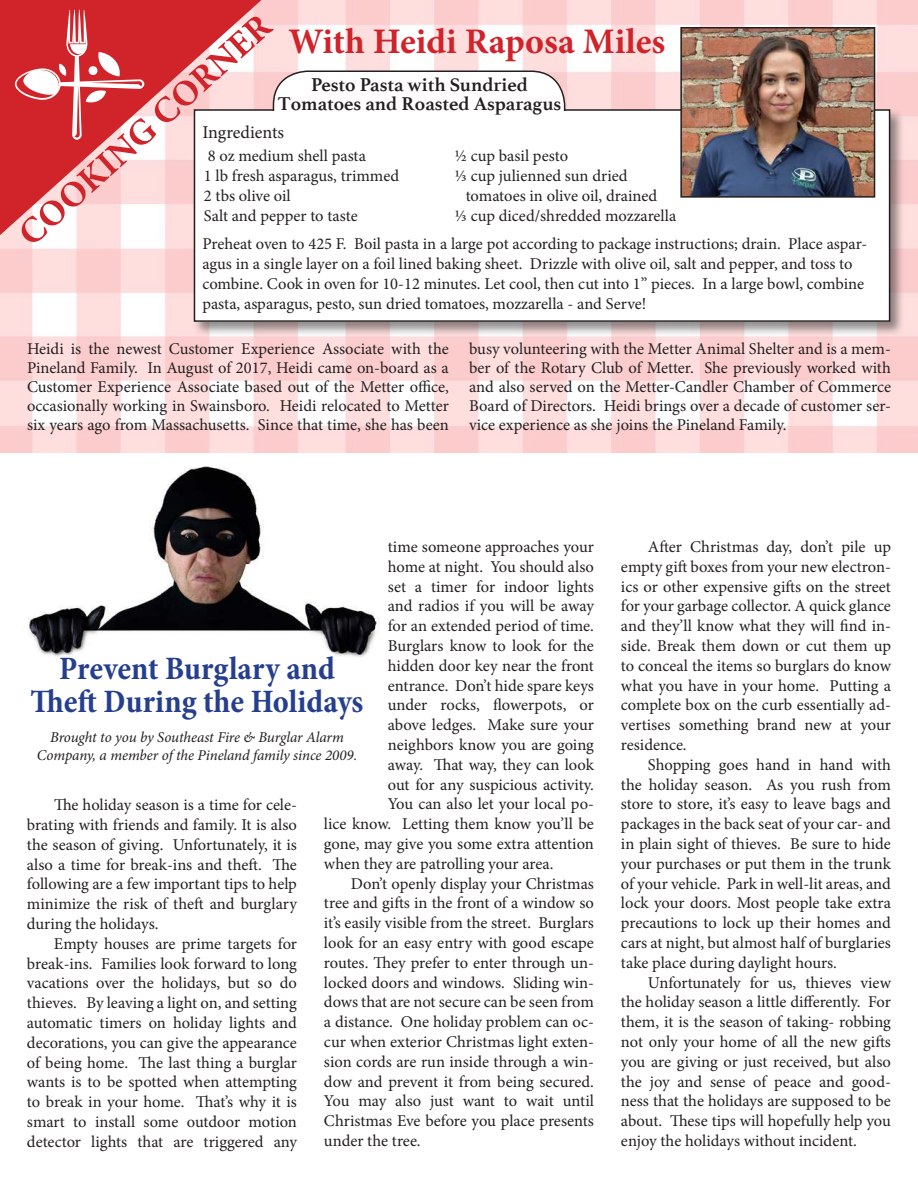
<style>
.page{position:relative;width:918px;height:1188px;background:#fff}
.page>*{position:absolute;margin:0;border:0;box-sizing:border-box;transform-origin:0 0}
.t1{font:700 36px "Minion Pro";color:#d1232a}
.t2{font:700 condensed 33px/33px "Minion Pro";color:#253f8e;text-align:center}
.t3{font:700 19.5px/19.5px "Athelas";color:#231f20;text-align:center}
.t4{font:18px "Minion Pro";color:#231f20}
.t5{font:16.5px/19.8px "Minion Pro";color:#231f20;text-align:justify}
.t6{font:italic 15px/18px "Minion Pro";letter-spacing:-.01em;color:#231f20;text-align:center}
</style>
<div class="page">
<img style="left:0;top:0;width:918px;height:453px">
<svg style="left:0;top:0;width:261px;height:235px"></svg>
<svg style="left:15px;top:9px;width:129px;height:131px"></svg>
<div style="left:192px;top:108px;width:713px;height:229px;background:#231f20;opacity:.5"></div>
<div style="left:194px;top:110px;width:696px;height:211px;background:#fff"></div>
<div style="left:194px;top:109px;width:696px;height:213px;border:2px solid #231f20"></div>
<div style="left:273px;top:71px;width:292px;height:90px;background:#fff;border-radius:34px"></div>
<div style="left:273px;top:70px;width:292px;height:92px;border:2px solid #231f20;border-radius:34px"></div>
<div style="left:258px;top:111px;width:312px;height:84px;background:#fff"></div>
<img style="left:683px;top:30px;width:189px;height:165px">
<div style="left:680px;top:27px;width:195px;height:171px;border:2px solid #231f20"></div>
<img style="left:23px;top:466px;width:356px;height:191px">
<h1 class="t1" style="left:7px;top:220px;width:328px;rotate:-42deg">COOKING CORNER</h1>
<h1 class="t1" style="left:289px;top:16px;width:378px">With Heidi Raposa Miles</h1>
<p class="t3" style="left:278px;top:74px;width:285px">Pesto Pasta with Sundried<br>Tomatoes and Roasted Asparagus</p>
<p class="t4" style="left:202px;top:120px;width:83px">Ingredients</p>
<p class="t5" style="left:204px;top:146px;width:197px;text-align:left">8 oz medium shell pasta<br>1 lb fresh asparagus, trimmed<br>2 tbs olive oil<br>Salt and pepper to taste</p>
<p class="t5" style="left:454px;top:146px;width:115px">½ cup basil pesto</p>
<p class="t5" style="left:454px;top:166px;width:175px">1/3 cup julienned sun dried</p>
<p class="t5" style="left:466px;top:186px;width:193px">tomatoes in olive oil, drained</p>
<p class="t5" style="left:454px;top:206px;width:223px">1/3 cup diced/shredded mozzarella</p>
<p class="t5" style="left:202px;top:234px;width:666px;text-align:left">Preheat oven to 425 F. Boil pasta in a large pot according to package instructions; drain. Place aspar&shy;agus in a single layer on a foil lined baking sheet. Drizzle with olive oil, salt and pepper, and toss to combine. Cook in oven for 10-12 minutes. Let cool, then cut into 1” pieces. In a large bowl, combine pasta, asparagus, pesto, sun dried tomatoes, mozzarella - and Serve!</p>
<p class="t5" style="left:27px;top:340px;width:423px;line-height:19px">Heidi is the newest Customer Experience Associate with the Pineland Family. In August of 2017, Heidi came on-board as a Customer Experience Associate based out of the Metter office, occasionally working in Swainsboro. Heidi relocated to Metter six years ago from Massachusetts. Since that time, she has been</p>
<p class="t5" style="left:469px;top:340px;width:423px;line-height:19px">busy volunteering with the Metter Animal Shelter and is a mem&shy;ber of the Rotary Club of Metter. She previously worked with and also served on the Metter-Candler Chamber of Commerce Board of Directors. Heidi brings over a decade of customer ser&shy;vice experience as she joins the Pineland Family.</p>
<p class="t5" style="left:388px;top:537px;width:208px">time someone approaches your</p>
<p class="t5" style="left:388px;top:557px;width:208px">home at night. You should also</p>
<p class="t5" style="left:388px;top:577px;width:208px">set a timer for indoor lights</p>
<p class="t5" style="left:388px;top:596px;width:208px">and radios if you will be away</p>
<p class="t5" style="left:388px;top:616px;width:208px">for an extended period of time.</p>
<p class="t5" style="left:388px;top:636px;width:208px">Burglars know to look for the</p>
<p class="t5" style="left:388px;top:656px;width:208px">hidden door key near the front</p>
<p class="t5" style="left:388px;top:676px;width:208px">entrance. Don’t hide spare keys</p>
<p class="t5" style="left:388px;top:695px;width:208px">under rocks, flowerpots, or</p>
<p class="t5" style="left:388px;top:715px;width:208px">above ledges. Make sure your</p>
<p class="t5" style="left:388px;top:735px;width:208px">neighbors know you are going</p>
<p class="t5" style="left:388px;top:755px;width:208px">away. That way, they can look</p>
<p class="t5" style="left:388px;top:775px;width:208px">out for any suspicious activity.</p>
<p class="t5" style="left:388px;top:794px;width:208px">You can also let your local po-</p>
<p class="t5" style="left:324px;top:814px;width:272px">lice know. Letting them know you’ll be</p>
<p class="t5" style="left:324px;top:834px;width:271px">gone, may give you some extra attention</p>
<p class="t5" style="left:324px;top:854px;width:231px">when they are patrolling your area.</p>
<p class="t5" style="left:351px;top:874px;width:245px">Don’t openly display your Christmas</p>
<p class="t5" style="left:324px;top:893px;width:272px">tree and gifts in the front of a window so</p>
<p class="t5" style="left:324px;top:913px;width:271px">it’s easily visible from the street. Burglars</p>
<p class="t5" style="left:324px;top:933px;width:272px">look for an easy entry with good escape</p>
<p class="t5" style="left:324px;top:953px;width:272px">routes. They prefer to enter through un-</p>
<p class="t5" style="left:324px;top:973px;width:272px">locked doors and windows. Sliding win-</p>
<p class="t5" style="left:324px;top:992px;width:272px">dows that are not secure can be seen from</p>
<p class="t5" style="left:324px;top:1012px;width:272px">a distance. One holiday problem can oc-</p>
<p class="t5" style="left:324px;top:1032px;width:272px">cur when exterior Christmas light exten-</p>
<p class="t5" style="left:324px;top:1052px;width:272px">sion cords are run inside through a win-</p>
<p class="t5" style="left:324px;top:1072px;width:271px">dow and prevent it from being secured.</p>
<p class="t5" style="left:324px;top:1091px;width:272px">You may also just want to wait until</p>
<p class="t5" style="left:324px;top:1111px;width:272px">Christmas Eve before you place presents</p>
<p class="t5" style="left:324px;top:1131px;width:98px">under the tree.</p>
<h2 class="t2" style="left:31px;top:652px;width:335px">Prevent Burglary and<br>Theft During the Holidays</h2>
<p class="t6" style="left:37px;top:728px;width:322px">Brought to you by Southeast Fire &amp; Burglar Alarm<br>Company, a member of the Pineland family since 2009.</p>
<p class="t5" style="left:27px;top:795px;width:272px;text-indent:27px">The holiday season is a time for cele&shy;brating with friends and family. It is also the season of giving. Unfortunately, it is also a time for break-ins and theft. The following are a few important tips to help minimize the risk of theft and burglary during the holidays.</p>
<p class="t5" style="left:27px;top:934px;width:272px;text-indent:27px">Empty houses are prime targets for break-ins. Families look forward to long vacations over the holidays, but so do thieves. By leaving a light on, and setting automatic timers on holiday lights and decorations, you can give the appearance of being home. The last thing a burglar wants is to be spotted when attempting to break in your home. That’s why it is smart to install some outdoor motion detector lights that are triggered any</p>
<p class="t5" style="left:621px;top:537px;width:272px;text-indent:27px">After Christmas day, don’t pile up empty gift boxes from your new electron&shy;ics or other expensive gifts on the street for your garbage collector. A quick glance and they’ll know what they will find in&shy;side. Break them down or cut them up to conceal the items so burglars do know what you have in your home. Putting a complete box on the curb essentially ad&shy;vertises something brand new at your residence.</p>
<p class="t5" style="left:621px;top:755px;width:272px;text-indent:27px">Shopping goes hand in hand with the holiday season. As you rush from store to store, it’s easy to leave bags and packages in the back seat of your car- and in plain sight of thieves. Be sure to hide your purchases or put them in the trunk of your vehicle. Park in well-lit areas, and lock your doors. Most people take extra precautions to lock up their homes and cars at night, but almost half of burglaries take place during daylight hours.</p>
<p class="t5" style="left:621px;top:973px;width:272px;text-indent:27px">Unfortunately for us, thieves view the holiday season a little differently. For them, it is the season of taking- robbing not only your home of all the new gifts you are giving or just received, but also the joy and sense of peace and good&shy;ness that the holidays are supposed to be about. These tips will hopefully help you enjoy the holidays without incident.</p>
</div>
